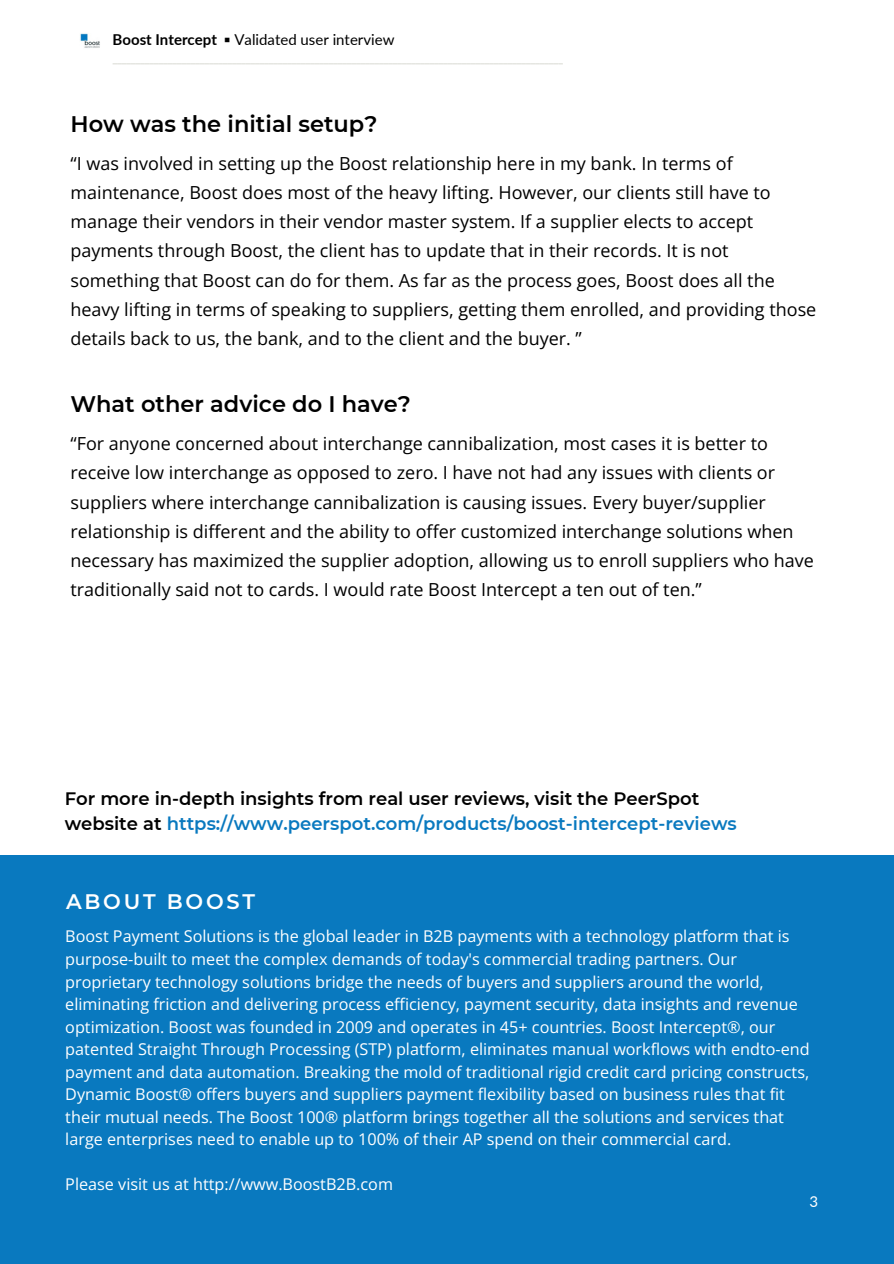
<style>
.page{position:relative;width:894px;height:1264px;background:#fff}
.page>*{position:absolute;margin:0;border:0;box-sizing:border-box;transform-origin:0 0}
.t1{font:600 22.5px "Montserrat";color:#000}
.t2{font:600 21px "Montserrat";letter-spacing:.13em;color:#fff}
.t3{font:18px/29.2px "Open Sans";color:#000}
.t4{font:600 18px/24.8px "Montserrat";color:#000}
.t5{font:16.2px/22.5px "Open Sans";color:#fff}
.t6{font:15px "Lato";color:#000}
.t7{font:15px "Lato";color:#fff}
.s1{font-weight:700}
.s2{color:#0979bf}
</style>
<div class="page">
<img style="left:80px;top:33px;width:20px;height:15px">
<svg style="left:117px;top:63px;width:367px;height:1px"></svg>
<div style="left:0;top:855px;width:893px;height:408px;background:#0979bf"></div>
<p class="t6" style="left:112px;top:31px;width:283px"><span class="s1">Boost Intercept ▪</span> Validated user interview</p>
<p class="t1" style="left:70px;top:110px;width:308px">How was the initial setup?</p>
<p class="t3" style="left:70px;top:148px;width:747px">“I was involved in setting up the Boost relationship here in my bank. In terms of maintenance, Boost does most of the heavy lifting. However, our clients still have to manage their vendors in their vendor master system. If a supplier elects to accept payments through Boost, the client has to update that in their records. It is not something that Boost can do for them. As far as the process goes, Boost does all the heavy lifting in terms of speaking to suppliers, getting them enrolled, and providing those details back to us, the bank, and to the client and the buyer. ”</p>
<h1 class="t1" style="left:70px;top:390px;width:342px">What other advice do I have?</h1>
<h3 class="t3" style="left:70px;top:428px;width:744px">“For anyone concerned about interchange cannibalization, most cases it is better to receive low interchange as opposed to zero. I have not had any issues with clients or suppliers where interchange cannibalization is causing issues. Every buyer/supplier relationship is different and the ability to offer customized interchange solutions when necessary has maximized the supplier adoption, allowing us to enroll suppliers who have traditionally said not to cards. I would rate Boost Intercept a ten out of ten.”</h3>
<p class="t4" style="left:65px;top:786px;width:673px">For more in‐depth insights from real user reviews, visit the PeerSpot website at <span class="s2">https://www.peerspot.com/products/boost-intercept-reviews</span></p>
<h2 class="t2" style="left:66px;top:888px;width:190px">ABOUT BOOST</h2>
<h2 class="t5" style="left:65px;top:924px;width:745px">Boost Payment Solutions is the global leader in B2B payments with a technology platform that is purpose-built to meet the complex demands of today's commercial trading partners. Our proprietary technology solutions bridge the needs of buyers and suppliers around the world, eliminating friction and delivering process efficiency, payment security, data insights and revenue optimization. Boost was founded in 2009 and operates in 45+ countries. Boost Intercept®, our patented Straight Through Processing (STP) platform, eliminates manual workflows with endto-end payment and data automation. Breaking the mold of traditional rigid credit card pricing constructs, Dynamic Boost® offers buyers and suppliers payment flexibility based on business rules that fit their mutual needs. The Boost 100® platform brings together all the solutions and services that large enterprises need to enable up to 100% of their AP spend on their commercial card.</h2>
<h4 class="t5" style="left:65px;top:1172px;width:329px">Please visit us at http://www.BoostB2B.com</h4>
<h4 class="t7" style="left:809px;top:1192px;width:10px">3</h4>
</div>
